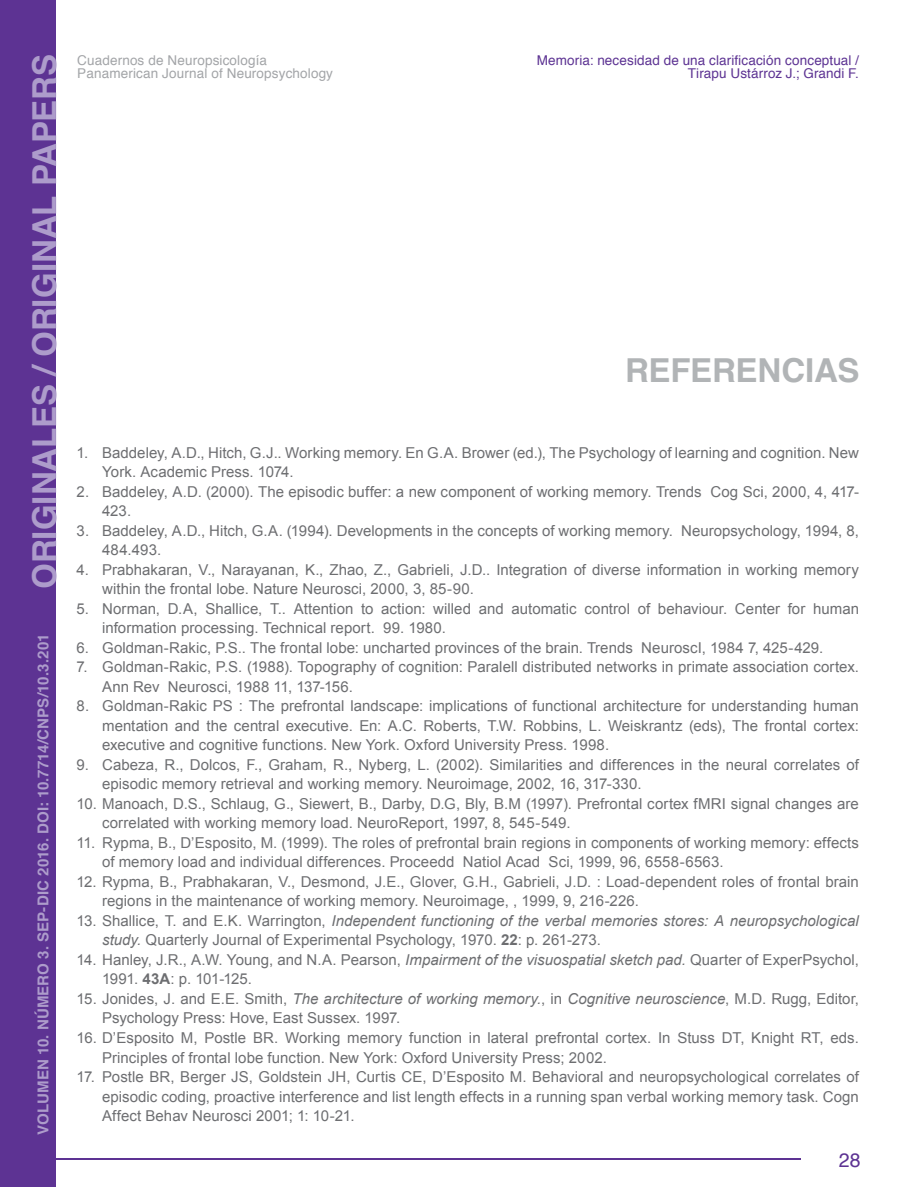
<style>
.page{position:relative;width:915px;height:1187px;background:#fff}
.page>*{position:absolute;margin:0;border:0;box-sizing:border-box;transform-origin:0 0}
.t1{font:700 33px "Helvetica";letter-spacing:-.005em;color:#ad9ccb}
.t2{font:700 33px "Helvetica";letter-spacing:-.005em;color:#b1b4b6}
.t3{font:19.5px "Helvetica";color:#5d3393}
.t4{font:15px/19.5px "Arial";letter-spacing:.005em;color:#6d6e71}
.t5{font:700 15px "Helvetica";letter-spacing:.01em;color:#ad9ccb}
.t6{font:13.5px/13.5px "Helvetica";letter-spacing:.01em;color:#5d3393;text-align:right}
.t7{font:13.5px/13.5px "Helvetica";letter-spacing:.01em;color:#a3a5a8}
.s1{font-style:italic}
.s2{font-weight:700}
</style>
<div class="page">
<div style="left:0;top:0;width:55px;height:1186px;background:#5d3393"></div>
<hr style="left:0;top:1157px;width:800px;height:2px;background:#5d3393">
<p class="t6" style="left:536px;top:54px;width:324px">Memoria: necesidad de una clarificación conceptual /<br>Tirapu Ustárroz J.; Grandi F.</p>
<h1 class="t1" style="left:18px;top:589px;width:536px;rotate:-90deg">ORIGINALES / ORIGINAL PAPERS</h1>
<p class="t7" style="left:77px;top:54px;width:257px">Cuadernos de Neuropsicología<br>Panamerican Journal of Neuropsychology</p>
<h1 class="t2" style="left:625px;top:344px;width:236px">REFERENCIAS</h1>
<p class="t4" style="left:102px;top:443px;width:758px;text-indent:-26px">1. Baddeley, A.D., Hitch, G.J.. Working memory. En G.A. Brower (ed.), The Psychology of learning and cognition. New<br>York. Academic Press. 1074.</p>
<p class="t4" style="left:102px;top:482px;width:758px;text-indent:-26px">2. Baddeley, A.D. (2000). The episodic buffer: a new component of working memory. Trends Cog Sci, 2000, 4, 417-<br>423.</p>
<p class="t4" style="left:102px;top:521px;width:758px;text-indent:-26px">3. Baddeley, A.D., Hitch, G.A. (1994). Developments in the concepts of working memory. Neuropsychology, 1994, 8,<br>484.493.</p>
<p class="t4" style="left:102px;top:560px;width:758px;text-indent:-26px">4. Prabhakaran, V., Narayanan, K., Zhao, Z., Gabrieli, J.D.. Integration of diverse information in working memory within the frontal lobe. Nature Neurosci, 2000, 3, 85-90.</p>
<p class="t4" style="left:102px;top:599px;width:758px;text-indent:-26px">5. Norman, D.A, Shallice, T.. Attention to action: willed and automatic control of behaviour. Center for human information processing. Technical report. 99. 1980.</p>
<p class="t4" style="left:77px;top:638px;width:748px">6. Goldman-Rakic, P.S.. The frontal lobe: uncharted provinces of the brain. Trends NeuroscI, 1984 7, 425-429.</p>
<p class="t4" style="left:102px;top:657px;width:758px;text-indent:-26px">7. Goldman-Rakic, P.S. (1988). Topography of cognition: Paralell distributed networks in primate association cortex.<br>Ann Rev Neurosci, 1988 11, 137-156.</p>
<p class="t4" style="left:102px;top:696px;width:758px;text-align:justify;text-indent:-26px">8. Goldman-Rakic PS : The prefrontal landscape: implications of functional architecture for understanding human mentation and the central executive. En: A.C. Roberts, T.W. Robbins, L. Weiskrantz (eds), The frontal cortex: executive and cognitive functions. New York. Oxford University Press. 1998.</p>
<p class="t4" style="left:102px;top:755px;width:758px;text-indent:-26px">9. Cabeza, R., Dolcos, F., Graham, R., Nyberg, L. (2002). Similarities and differences in the neural correlates of episodic memory retrieval and working memory. Neuroimage, 2002, 16, 317-330.</p>
<p class="t4" style="left:102px;top:794px;width:758px;text-indent:-26px">10. Manoach, D.S., Schlaug, G., Siewert, B., Darby, D.G, Bly, B.M (1997). Prefrontal cortex fMRI signal changes are correlated with working memory load. NeuroReport, 1997, 8, 545-549.</p>
<p class="t4" style="left:102px;top:833px;width:758px;text-indent:-26px">11. Rypma, B., D’Esposito, M. (1999). The roles of prefrontal brain regions in components of working memory: effects of memory load and individual differences. Proceedd Natiol Acad Sci, 1999, 96, 6558-6563.</p>
<p class="t4" style="left:102px;top:872px;width:758px;text-indent:-26px">12. Rypma, B., Prabhakaran, V., Desmond, J.E., Glover, G.H., Gabrieli, J.D. : Load-dependent roles of frontal brain regions in the maintenance of working memory. Neuroimage, , 1999, 9, 216-226.</p>
<p class="t4" style="left:102px;top:911px;width:758px;text-indent:-26px">13. Shallice, T. and E.K. Warrington, <span class="s1">Independent functioning of the verbal memories stores: A neuropsychological study.</span> Quarterly Journal of Experimental Psychology, 1970. <span class="s2">22</span>: p. 261-273.</p>
<p class="t4" style="left:102px;top:950px;width:758px;text-indent:-26px">14. Hanley, J.R., A.W. Young, and N.A. Pearson, <span class="s1">Impairment of the visuospatial sketch pad.</span> Quarter of ExperPsychol,<br>1991. <span class="s2">43A</span>: p. 101-125.</p>
<p class="t4" style="left:102px;top:989px;width:758px;text-indent:-26px">15. Jonides, J. and E.E. Smith, <span class="s1">The architecture of working memory.</span>, in <span class="s1">Cognitive neuroscience</span>, M.D. Rugg, Editor,<br>Psychology Press: Hove, East Sussex. 1997.</p>
<p class="t4" style="left:102px;top:1028px;width:758px;text-indent:-26px">16. D’Esposito M, Postle BR. Working memory function in lateral prefrontal cortex. In Stuss DT, Knight RT, eds.<br>Principles of frontal lobe function. New York: Oxford University Press; 2002.</p>
<p class="t4" style="left:102px;top:1067px;width:758px;text-align:justify;text-indent:-26px">17. Postle BR, Berger JS, Goldstein JH, Curtis CE, D’Esposito M. Behavioral and neuropsychological correlates of episodic coding, proactive interference and list length effects in a running span verbal working memory task. Cogn Affect Behav Neurosci 2001; 1: 10-21.</p>
<p class="t5" style="left:31px;top:1134px;width:503px;rotate:-90deg">VOLUMEN 10. NÚMERO 3. SEP-DIC 2016. DOI: 10.7714/CNPS/10.3.201</p>
<h2 class="t3" style="left:838px;top:1144px;width:23px">28</h2>
</div>
